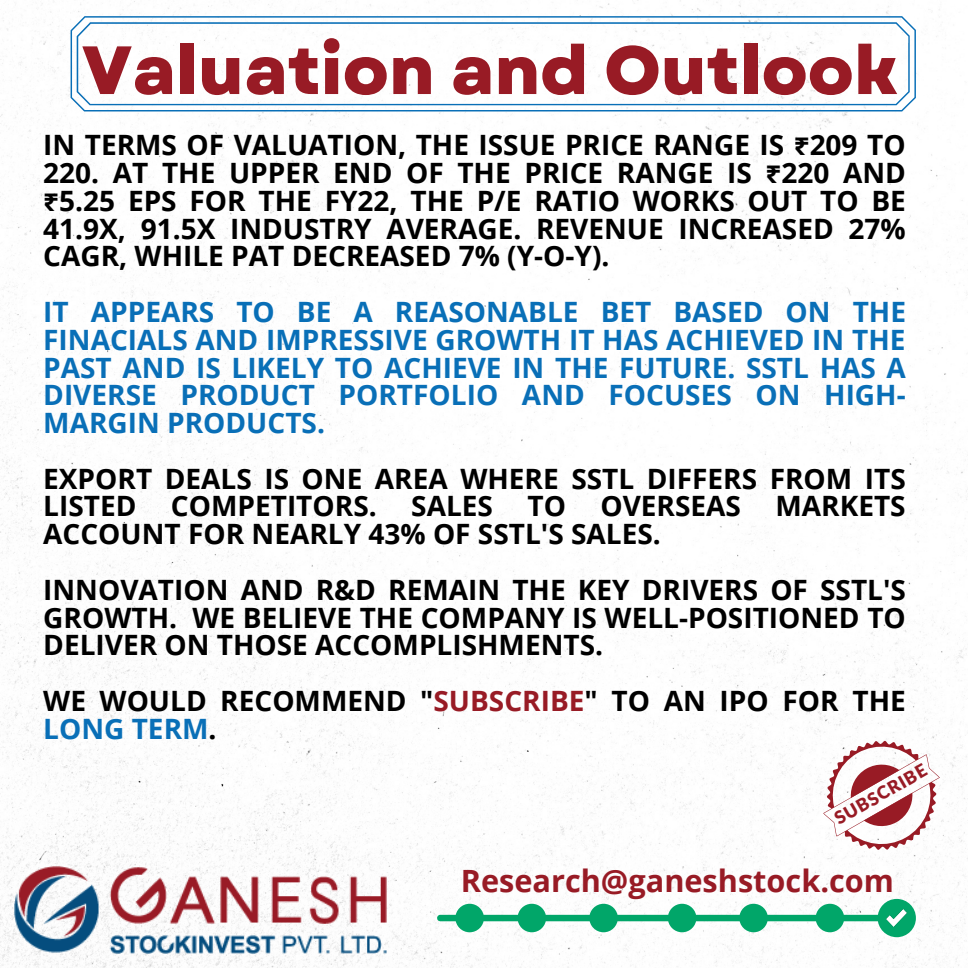
<style>
.page{position:relative;width:968px;height:968px;background:#fff}
.page>*{position:absolute;margin:0;border:0;box-sizing:border-box;transform-origin:0 0}
.t1{font:800 68px "Garet";color:#981b25}
.t2{font:700 30.7px "Open Sans";color:#981b25}
.t3{font:700 28px/27.8px "Open Sans";color:#000;text-align:justify}
.t4{font:700 28px/27.8px "Open Sans";color:#096fb7;text-align:justify}
.t5{font:900 17.8px "Lato Latin";color:#981b25}
.s1{font-family:"Noto Sans Gurmukhi"}
.s2{color:#981b25}
.s3{color:#096fb7}
</style>
<div class="page">
<img style="left:0;top:0;width:968px;height:967px">
<div style="left:440px;top:914px;width:464px;height:7px;background:#01a669"></div>
<div style="left:668px;top:903px;width:28px;height:29px;background:#01a669;border-radius:50%"></div>
<div style="left:589px;top:903px;width:29px;height:29px;background:#01a669;border-radius:50%"></div>
<div style="left:517px;top:903px;width:29px;height:29px;background:#01a669;border-radius:50%"></div>
<div style="left:739px;top:903px;width:28px;height:29px;background:#01a669;border-radius:50%"></div>
<div style="left:815px;top:903px;width:29px;height:29px;background:#01a669;border-radius:50%"></div>
<div style="left:877px;top:898px;width:38px;height:39px;background:#01a669;border-radius:50%"></div>
<img style="left:886px;top:909px;width:20px;height:17px">
<div style="left:455px;top:903px;width:29px;height:29px;background:#01a669;border-radius:50%"></div>
<svg style="left:71px;top:16px;width:844px;height:95px"></svg>
<img style="left:15px;top:866px;width:372px;height:87px">
<svg style="left:802px;top:718px;width:158px;height:154px"></svg>
<h1 class="t1" style="left:82px;top:21px;width:818px">Valuation and Outlook</h1>
<p class="t3" style="left:43px;top:130px;width:864px">IN TERMS OF VALUATION, THE ISSUE PRICE RANGE IS <span class="s1">₹</span>209 TO 220. AT THE UPPER END OF THE PRICE RANGE IS <span class="s1">₹</span>220 AND <span class="s1">₹</span>5.25 EPS FOR THE FY22, THE P/E RATIO WORKS OUT TO BE 41.9X, 91.5X INDUSTRY AVERAGE. REVENUE INCREASED 27% CAGR, WHILE PAT DECREASED 7% (Y-O-Y).</p>
<p class="t4" style="left:43px;top:297px;width:864px">IT APPEARS TO BE A REASONABLE BET BASED ON THE FINACIALS AND IMPRESSIVE GROWTH IT HAS ACHIEVED IN THE PAST AND IS LIKELY TO ACHIEVE IN THE FUTURE. SSTL HAS A DIVERSE PRODUCT PORTFOLIO AND FOCUSES ON HIGH-MARGIN PRODUCTS.</p>
<p class="t3" style="left:43px;top:464px;width:864px">EXPORT DEALS IS ONE AREA WHERE SSTL DIFFERS FROM ITS LISTED COMPETITORS. SALES TO OVERSEAS MARKETS ACCOUNT FOR NEARLY 43% OF SSTL'S SALES.</p>
<p class="t3" style="left:43px;top:575px;width:864px">INNOVATION AND R&amp;D REMAIN THE KEY DRIVERS OF SSTL'S GROWTH. WE BELIEVE THE COMPANY IS WELL-POSITIONED TO DELIVER ON THOSE ACCOMPLISHMENTS.</p>
<p class="t3" style="left:43px;top:686px;width:864px">WE WOULD RECOMMEND "<span class="s2">SUBSCRIBE</span>" TO AN IPO FOR THE<br><span class="s3">LONG TERM</span>.</p>
<p class="t5" style="left:832px;top:813px;width:104px;rotate:-30deg">SUBSCRIBE</p>
<p class="t2" style="left:461px;top:859px;width:434px">Research@ganeshstock.com</p>
</div>
